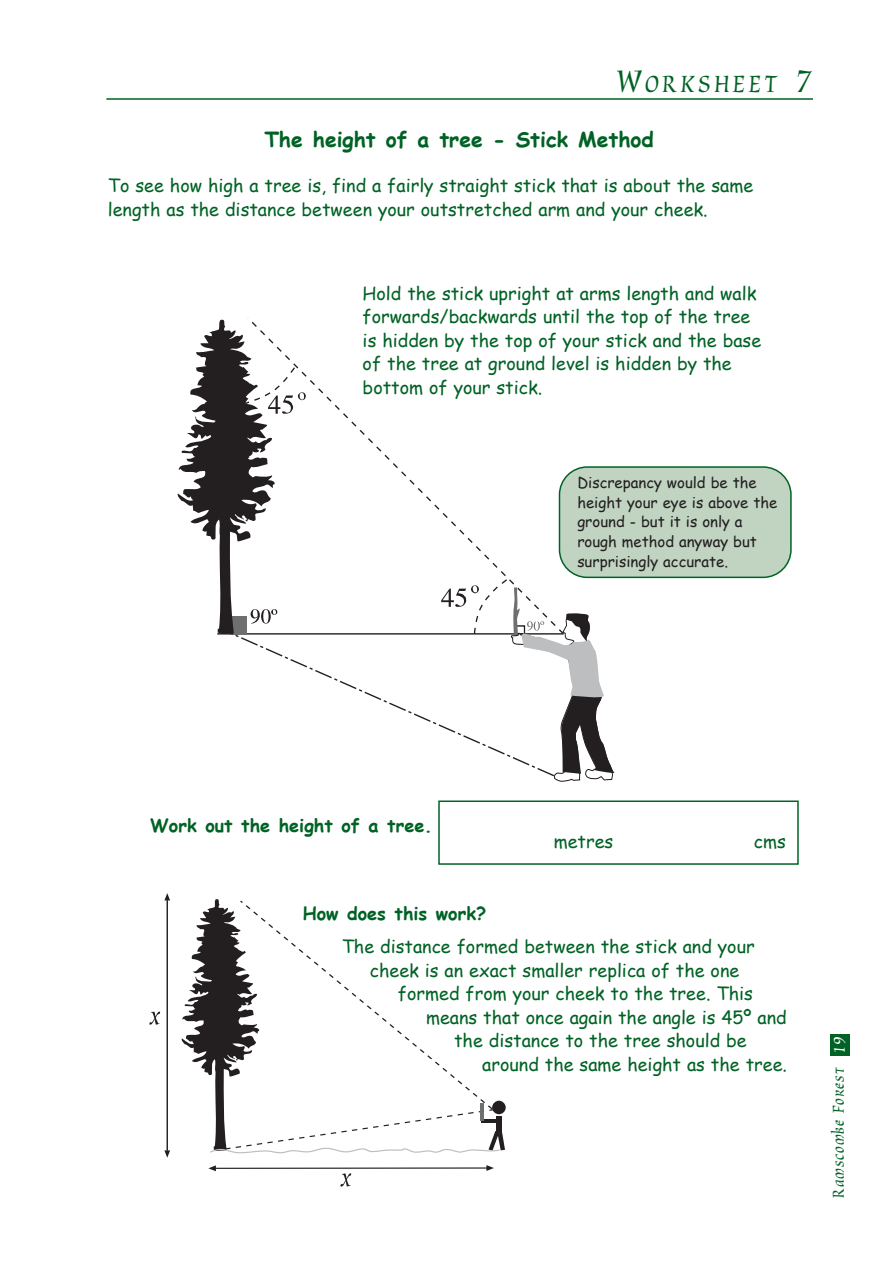
<style>
.page{position:relative;width:893px;height:1263px;background:#fff}
.page>*{position:absolute;margin:0;border:0;box-sizing:border-box;transform-origin:0 0}
.t1{font:27px "Oxford";letter-spacing:.125em;color:#006225}
.t2{font:700 21px "Comic Sans MS";color:#006225}
.t3{font:18px/23.5px "Comic Sans MS";color:#006225}
.t4{font:700 18px "Comic Sans MS";color:#006225}
.t5{font:18px "Oxford";letter-spacing:.045em;color:#006225}
.t6{font:15px/19.6px "Comic Sans MS";color:#231f20}
.s1{font-size:36px}
.s2{color:#fff}
</style>
<div class="page">
<div style="left:830px;top:1034px;width:19px;height:22px;background:#006225"></div>
<hr style="left:106px;top:98px;width:707px;height:2px;background:#006225">
<svg style="left:235px;top:633px;width:206px;height:94px"></svg>
<svg style="left:177px;top:319px;width:129px;height:316px"></svg>
<svg style="left:441px;top:466px;width:350px;height:316px"></svg>
<div style="left:438px;top:801px;width:360px;height:64px;border:2px solid #006225"></div>
<hr style="left:167px;top:900px;width:1px;height:251px;background:#231f20">
<svg style="left:164px;top:893px;width:6px;height:7px"></svg>
<svg style="left:164px;top:1150px;width:6px;height:8px"></svg>
<svg style="left:149px;top:1012px;width:11px;height:13px"></svg>
<hr style="left:215px;top:1167px;width:272px;height:2px;background:#231f20">
<svg style="left:486px;top:1165px;width:8px;height:6px"></svg>
<svg style="left:208px;top:1165px;width:8px;height:6px"></svg>
<svg style="left:181px;top:899px;width:324px;height:255px"></svg>
<svg style="left:340px;top:1173px;width:11px;height:14px"></svg>
<h1 class="t1" style="left:616px;top:73px;width:196px"><span class="s1">W</span>ORKSHEET <span class="s1">7</span></h1>
<p class="t2" style="left:264px;top:124px;width:391px">The height of a tree - Stick Method</p>
<p class="t3" style="left:108px;top:173px;width:647px">To see how high a tree is, find a fairly straight stick that is about the same length as the distance between your outstretched arm and your cheek.</p>
<p class="t3" style="left:362px;top:280px;width:400px">Hold the stick upright at arms length and walk forwards/backwards until the top of the tree is hidden by the top of your stick and the base of the tree at ground level is hidden by the bottom of your stick.</p>
<p class="t6" style="left:577px;top:472px;width:201px">Discrepancy would be the height your eye is above the ground - but it is only a rough method anyway but surprisingly accurate.</p>
<p class="t4" style="left:150px;top:812px;width:283px">Work out the height of a tree.</p>
<p class="t3" style="left:553px;top:829px;width:61px">metres</p>
<p class="t3" style="left:753px;top:829px;width:34px">cms</p>
<p class="t4" style="left:303px;top:901px;width:185px">How does this work?</p>
<p class="t3" style="left:342px;top:934px;width:414px">The distance formed between the stick and your</p>
<p class="t3" style="left:370px;top:957px;width:371px">cheek is an exact smaller replica of the one</p>
<p class="t3" style="left:398px;top:981px;width:356px">formed from your cheek to the tree. This</p>
<p class="t3" style="left:426px;top:1005px;width:362px">means that once again the angle is 45º and</p>
<p class="t3" style="left:454px;top:1028px;width:294px">the distance to the tree should be</p>
<p class="t3" style="left:482px;top:1052px;width:306px">around the same height as the tree.</p>
<p class="t5" style="left:831px;top:1198px;width:162px;rotate:-90deg">Ramscombe Forest <span class="s2">19</span></p>
</div>
